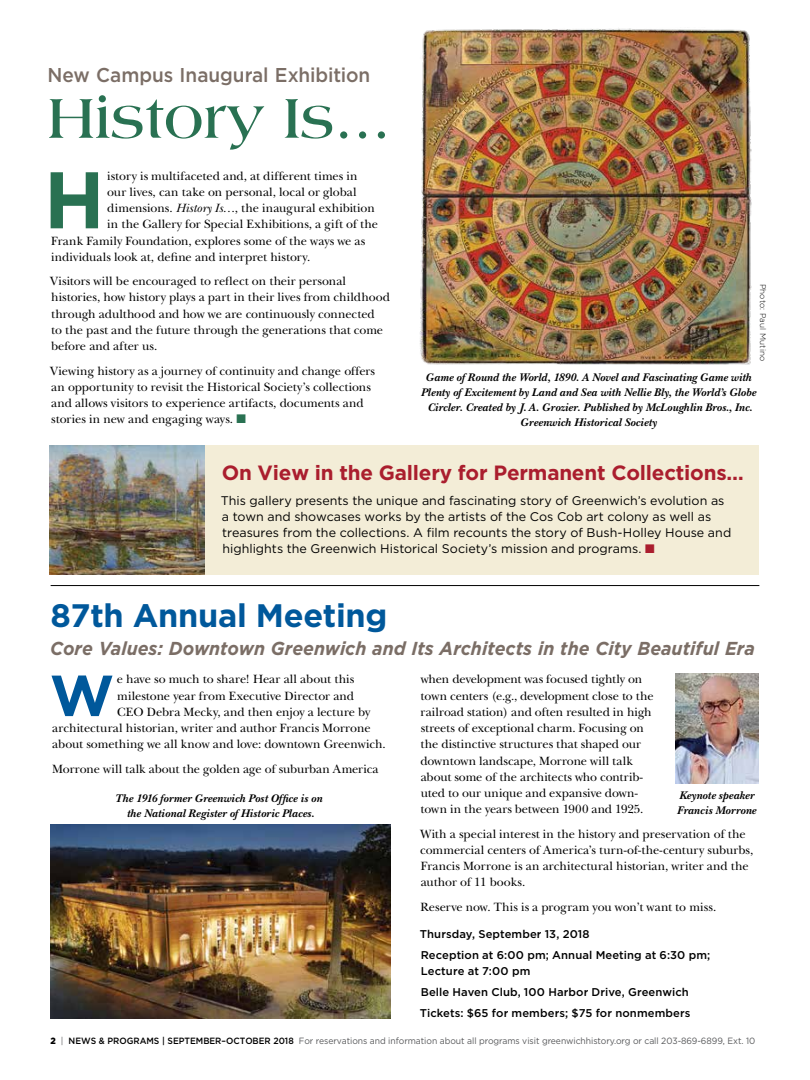
<style>
.page{position:relative;width:810px;height:1080px;background:#fff}
.page>*{position:absolute;margin:0;border:0;box-sizing:border-box;transform-origin:0 0}
.t1{font:700 80.12px "Gotham";color:#297152}
.t2{font:700 60px "Americana";letter-spacing:-.01em;color:#297152}
.t3{font:700 57.5px "Gotham";color:#00589b}
.t4{font:700 32.5px "Gotham";letter-spacing:-.01em;color:#00589b}
.t5{font:700 20.62px "Gotham";letter-spacing:-.01em;color:#aa1e2e}
.t6{font:500 20px "Gotham";letter-spacing:-.005em;color:#7b6e66;scale:.95 1}
.t7{font:italic 700 18.75px "Gotham";color:#7b6e66;scale:.95 1}
.t8{font:12.5px/16.2px "New Baskerville";letter-spacing:-.005em;color:#000}
.t9{font:12.5px/16.2px "Gotham";color:#000}
.t10{font:italic 700 11.5px/15px "New Baskerville";letter-spacing:.01em;color:#000;text-align:center}
.t11{font:500 11.25px/20.8px "Gotham";letter-spacing:.01em;color:#000}
.t12{font:9px "Gotham";letter-spacing:-.005em;color:#58595b;scale:.95 1}
.t13{font:300 8.12px "Gotham";letter-spacing:.02em;color:#000}
.s1{font-style:italic}
.s2{color:#297152}
.s3{color:#aa1e2e}
.s4{font-weight:900;color:#000}
.s5{font-weight:500;color:#000}
</style>
<div class="page">
<img style="left:420px;top:28px;width:332px;height:337px">
<div style="left:51px;top:445px;width:708px;height:130px;background:#f3edd7"></div>
<img style="left:49px;top:445px;width:156px;height:130px">
<img style="left:675px;top:673px;width:83px;height:111px">
<hr style="left:51px;top:585px;width:708px;height:1px;background:#000">
<img style="left:51px;top:824px;width:340px;height:194px">
<h3 class="t6" style="left:48px;top:64px;width:341px">New Campus Inaugural Exhibition</h3>
<h2 class="t2" style="left:47px;top:84px;width:345px">History Is...</h2>
<h1 class="t1" style="left:44px;top:154px;width:62px">H</h1>
<p class="t8" style="left:107px;top:167px;width:252px">istory is multifaceted and, at different times in</p>
<p class="t8" style="left:107px;top:184px;width:251px">our lives, can take on personal, local or global</p>
<p class="t8" style="left:107px;top:200px;width:269px">dimensions. <span class="s1">History Is…</span>, the inaugural exhibition</p>
<p class="t8" style="left:107px;top:216px;width:272px">in the Gallery for Special Exhibitions, a gift of the</p>
<p class="t8" style="left:51px;top:232px;width:316px">Frank Family Foundation, explores some of the ways we as</p>
<p class="t8" style="left:51px;top:249px;width:261px">individuals look at, define and interpret history.</p>
<p class="t8" style="left:50px;top:273px;width:341px">Visitors will be encouraged to reflect on their personal histories, how history plays a part in their lives from childhood through adulthood and how we are continuously connected<br>to the past and the future through the generations that come before and after us.</p>
<p class="t8" style="left:50px;top:362px;width:326px">Viewing history as a journey of continuity and change offers an opportunity to revisit the Historical Society’s collections and allows visitors to experience artifacts, documents and stories in new and engaging ways. <span class="s2">■</span></p>
<h3 class="t5" style="left:222px;top:461px;width:524px">On View in the Gallery for Permanent Collections…</h3>
<p class="t9" style="left:221px;top:492px;width:512px">This gallery presents the unique and fascinating story of Greenwich’s evolution as a town and showcases works by the artists of the Cos Cob art colony as well as treasures from the collections. A film recounts the story of Bush-Holley House and highlights the Greenwich Historical Society’s mission and programs. <span class="s3">■</span></p>
<p class="t13" style="left:768px;top:284px;width:79px;rotate:90deg">Photo: Paul Mutino</p>
<p class="t10" style="left:421px;top:370px;width:337px">Game of Round the World, 1890. A Novel and Fascinating Game with Plenty of Excitement by Land and Sea with Nellie Bly, the World’s Globe Circler. Created by J. A. Grozier. Published by McLoughlin Bros., Inc.<br>Greenwich Historical Society</p>
<h3 class="t4" style="left:51px;top:596px;width:338px">87th Annual Meeting</h3>
<h3 class="t7" style="left:50px;top:638px;width:743px">Core Values: Downtown Greenwich and Its Architects in the City Beautiful Era</h3>
<h3 class="t3" style="left:50px;top:662px;width:66px">W</h3>
<p class="t8" style="left:117px;top:671px;width:239px">e have so much to share! Hear all about this</p>
<p class="t8" style="left:420px;top:671px;width:235px">when development was focused tightly on town centers (e.g., development close to the railroad station) and often resulted in high streets of exceptional charm. Focusing on the distinctive structures that shaped our downtown landscape, Morrone will talk about some of the architects who contrib&shy;uted to our unique and expansive down&shy;town in the years between 1900 and 1925.</p>
<p class="t8" style="left:420px;top:825px;width:335px">With a special interest in the history and preservation of the commercial centers of America’s turn-of-the-century suburbs, Francis Morrone is an architectural historian, writer and the author of 11 books.</p>
<p class="t8" style="left:421px;top:899px;width:297px">Reserve now. This is a program you won’t want to miss.</p>
<p class="t11" style="left:420px;top:924px;width:292px">Thursday, September 13, 2018<br>Reception at 6:00 pm; Annual Meeting at 6:30 pm;</p>
<p class="t11" style="left:420px;top:961px;width:272px">Lecture at 7:00 pm<br>Belle Haven Club, 100 Harbor Drive, Greenwich<br>Tickets: $65 for members; $75 for nonmembers</p>
<p class="t8" style="left:117px;top:687px;width:238px">milestone year from Executive Director and</p>
<p class="t8" style="left:117px;top:704px;width:255px">CEO Debra Mecky, and then enjoy a lecture by</p>
<p class="t8" style="left:52px;top:720px;width:320px">architectural historian, writer and author Francis Morrone</p>
<p class="t8" style="left:52px;top:736px;width:335px">about something we all know and love: downtown Greenwich.</p>
<p class="t8" style="left:52px;top:760px;width:328px">Morrone will talk about the golden age of suburban America</p>
<p class="t10" style="left:677px;top:788px;width:81px;text-align:left">Keynote speaker<br>Francis Morrone</p>
<p class="t10" style="left:115px;top:791px;width:209px">The 1916 former Greenwich Post Office is on the National Register of Historic Places.</p>
<p class="t12" style="left:51px;top:1036px;width:743px"><span class="s4">2</span> | <span class="s5">NEWS &amp; PROGRAMS | SEPTEMBER–OCTOBER 2018</span> For reservations and information about all programs visit greenwichhistory.org or call 203-869-6899, Ext. 10</p>
</div>
